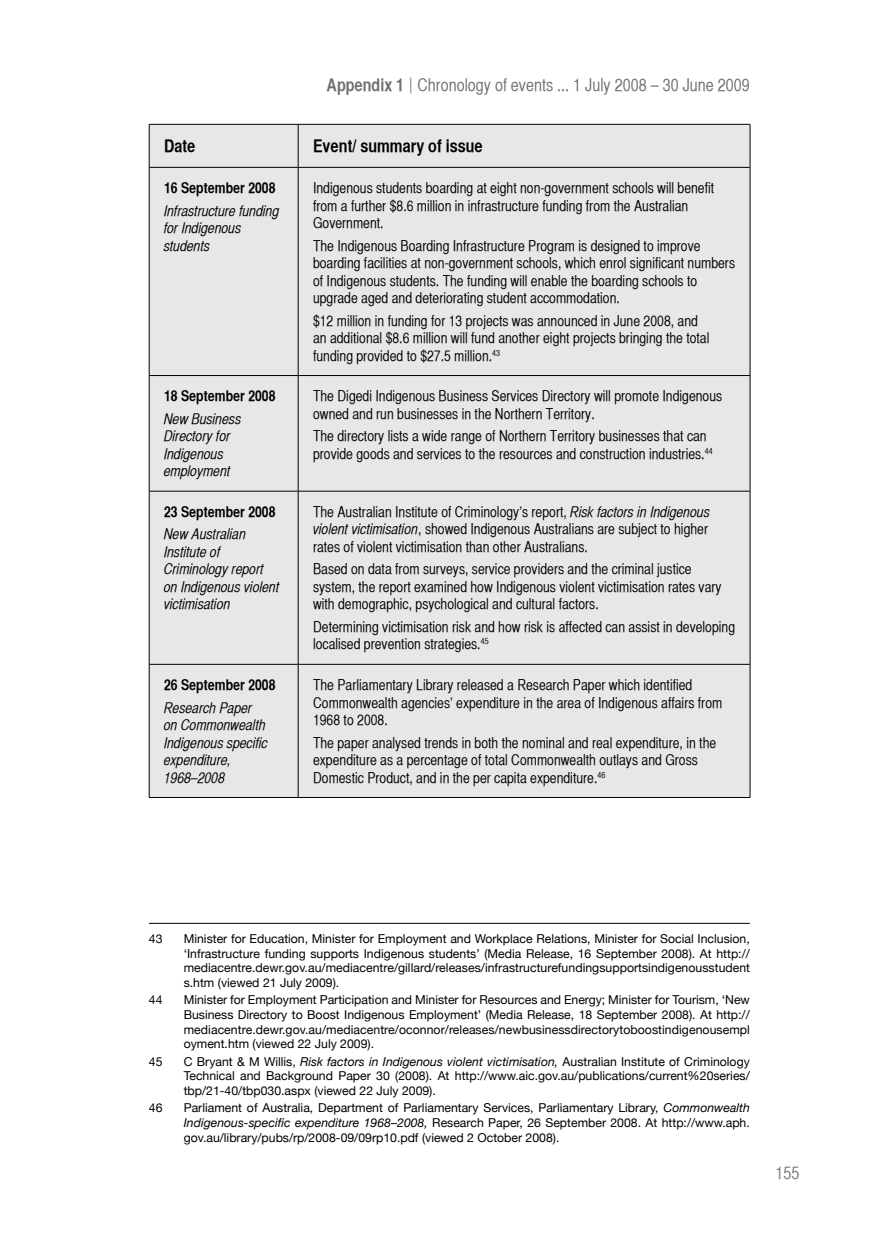
<style>
.page{position:relative;width:874px;height:1241px;background:#fff}
.page>*{position:absolute;margin:0;border:0;box-sizing:border-box;transform-origin:0 0}
.t1{font:17.5px "Helvetica CY Plain";color:#6d6f71}
.t2{font:17.5px "Helvetica CY Bold";color:#000}
.t3{font:17.5px "Helvetica CY Plain";color:#77787b}
.t4{font:14.88px/17.5px "Helvetica CY Plain";color:#000}
.t5{font:14.88px/17.5px "Helvetica CY Oblique";color:#000}
.t6{font:14.88px "Helvetica CY Bold";color:#000}
.t7{font:12.25px/14.7px "Helvetica Neue";color:#000;text-align:justify}
.s1{font-family:"Helvetica CY Bold"}
.s2{font-family:"Helvetica Neue";font-weight:300;font-size:15.75px}
.s3{font-family:"Helvetica CY Oblique"}
.s4{font-style:italic}
</style>
<div class="page">
<div style="left:150px;top:125px;width:599px;height:672px;background:#e6e7e8"></div>
<hr style="left:298px;top:124px;width:1px;height:43px;background:#000">
<hr style="left:298px;top:167px;width:1px;height:208px;background:#000">
<hr style="left:298px;top:375px;width:1px;height:116px;background:#000">
<hr style="left:298px;top:491px;width:1px;height:173px;background:#000">
<hr style="left:298px;top:664px;width:1px;height:133px;background:#000">
<hr style="left:149px;top:124px;width:149px;height:1px;background:#000">
<hr style="left:149px;top:124px;width:1px;height:43px;background:#000">
<hr style="left:298px;top:124px;width:451px;height:1px;background:#000">
<hr style="left:749px;top:124px;width:1px;height:43px;background:#000">
<hr style="left:149px;top:167px;width:149px;height:1px;background:#000">
<hr style="left:298px;top:167px;width:451px;height:1px;background:#000">
<hr style="left:149px;top:167px;width:1px;height:208px;background:#000">
<hr style="left:749px;top:167px;width:1px;height:208px;background:#000">
<hr style="left:149px;top:375px;width:149px;height:1px;background:#000">
<hr style="left:149px;top:375px;width:1px;height:116px;background:#000">
<hr style="left:298px;top:375px;width:451px;height:1px;background:#000">
<hr style="left:749px;top:375px;width:1px;height:116px;background:#000">
<hr style="left:149px;top:491px;width:149px;height:1px;background:#000">
<hr style="left:149px;top:491px;width:1px;height:173px;background:#000">
<hr style="left:298px;top:491px;width:451px;height:1px;background:#000">
<hr style="left:749px;top:491px;width:1px;height:173px;background:#000">
<hr style="left:149px;top:664px;width:149px;height:1px;background:#000">
<hr style="left:149px;top:664px;width:1px;height:133px;background:#000">
<hr style="left:298px;top:664px;width:451px;height:1px;background:#000">
<hr style="left:749px;top:664px;width:1px;height:133px;background:#000">
<hr style="left:149px;top:797px;width:149px;height:1px;background:#000">
<hr style="left:298px;top:797px;width:451px;height:1px;background:#000">
<hr style="left:149px;top:922px;width:600px;height:1px;background:#000">
<p class="t1" style="left:326px;top:75px;width:424px"><span class="s1">Appendix 1</span> <span class="s2">|</span> Chronology of events ... 1 July 2008 – 30 June 2009</p>
<p class="t2" style="left:164px;top:135px;width:33px">Date</p>
<p class="t2" style="left:313px;top:135px;width:171px">Event/ summary of issue</p>
<p class="t6" style="left:164px;top:179px;width:113px">16 September 2008</p>
<p class="t5" style="left:164px;top:201px;width:117px">Infrastructure funding for Indigenous students</p>
<p class="t4" style="left:313px;top:179px;width:402px">Indigenous students boarding at eight non-government schools will benefit from a further $8.6 million in infrastructure funding from the Australian<br>Government.</p>
<p class="t4" style="left:313px;top:236px;width:423px">The Indigenous Boarding Infrastructure Program is designed to improve boarding facilities at non-government schools, which enrol significant numbers of Indigenous students. The funding will enable the boarding schools to upgrade aged and deteriorating student accommodation.</p>
<p class="t4" style="left:313px;top:311px;width:397px">$12 million in funding for 13 projects was announced in June 2008, and an additional $8.6 million will fund another eight projects bringing the total funding provided to $27.5 million.<sup>43</sup></p>
<p class="t6" style="left:164px;top:387px;width:113px">18 September 2008</p>
<p class="t5" style="left:164px;top:410px;width:79px">New Business<br>Directory for<br>Indigenous employment</p>
<p class="t6" style="left:164px;top:502px;width:113px">23 September 2008</p>
<p class="t5" style="left:164px;top:525px;width:117px">New Australian<br>Institute of<br>Criminology report on Indigenous violent victimisation</p>
<p class="t6" style="left:164px;top:675px;width:113px">26 September 2008</p>
<p class="t5" style="left:164px;top:698px;width:105px">Research Paper on Commonwealth<br>Indigenous specific expenditure,<br>1968–2008</p>
<p class="t4" style="left:313px;top:387px;width:410px">The Digedi Indigenous Business Services Directory will promote Indigenous owned and run businesses in the Northern Territory.</p>
<p class="t4" style="left:313px;top:427px;width:401px">The directory lists a wide range of Northern Territory businesses that can provide goods and services to the resources and construction industries.<sup>44</sup></p>
<p class="t4" style="left:313px;top:503px;width:398px">The Australian Institute of Criminology’s report, <span class="s3">Risk factors in Indigenous violent victimisation</span>, showed Indigenous Australians are subject to higher rates of violent victimisation than other Australians.</p>
<p class="t4" style="left:313px;top:560px;width:410px">Based on data from surveys, service providers and the criminal justice system, the report examined how Indigenous violent victimisation rates vary with demographic, psychological and cultural factors.</p>
<p class="t4" style="left:313px;top:617px;width:423px">Determining victimisation risk and how risk is affected can assist in developing localised prevention strategies.<sup>45</sup></p>
<p class="t4" style="left:313px;top:676px;width:410px">The Parliamentary Library released a Research Paper which identified<br>Commonwealth agencies’ expenditure in the area of Indigenous affairs from<br>1968 to 2008.</p>
<p class="t4" style="left:313px;top:733px;width:404px">The paper analysed trends in both the nominal and real expenditure, in the expenditure as a percentage of total Commonwealth outlays and Gross<br>Domestic Product, and in the per capita expenditure.<sup>46</sup></p>
<p class="t7" style="left:149px;top:931px;width:15px">43</p>
<p class="t7" style="left:184px;top:931px;width:567px">Minister for Education, Minister for Employment and Workplace Relations, Minister for Social Inclusion, ‘Infrastructure funding supports Indigenous students’ (Media Release, 16 September 2008). At http:// mediacentre.dewr.gov.au/mediacentre/gillard/releases/infrastructurefundingsupportsindigenousstudent s.htm (viewed 21 July 2009).</p>
<p class="t7" style="left:149px;top:992px;width:15px">44</p>
<p class="t7" style="left:184px;top:992px;width:567px">Minister for Employment Participation and Minister for Resources and Energy; Minister for Tourism, ‘New Business Directory to Boost Indigenous Employment’ (Media Release, 18 September 2008). At http:// mediacentre.dewr.gov.au/mediacentre/oconnor/releases/newbusinessdirectorytoboostindigenousempl oyment.htm (viewed 22 July 2009).</p>
<p class="t7" style="left:149px;top:1053px;width:15px">45</p>
<p class="t7" style="left:184px;top:1053px;width:567px">C Bryant &amp; M Willis, <span class="s4">Risk factors in Indigenous violent victimisation,</span> Australian Institute of Criminology Technical and Background Paper 30 (2008). At http://www.aic.gov.au/publications/current%20series/ tbp/21-40/tbp030.aspx (viewed 22 July 2009).</p>
<p class="t7" style="left:149px;top:1100px;width:15px">46</p>
<p class="t7" style="left:184px;top:1100px;width:567px">Parliament of Australia, Department of Parliamentary Services, Parliamentary Library, <span class="s4">Commonwealth Indigenous-specific expenditure 1968–2008,</span> Research Paper, 26 September 2008. At http://www.aph. gov.au/library/pubs/rp/2008-09/09rp10.pdf (viewed 2 October 2008).</p>
<p class="t3" style="left:775px;top:1162px;width:25px">155</p>
</div>
